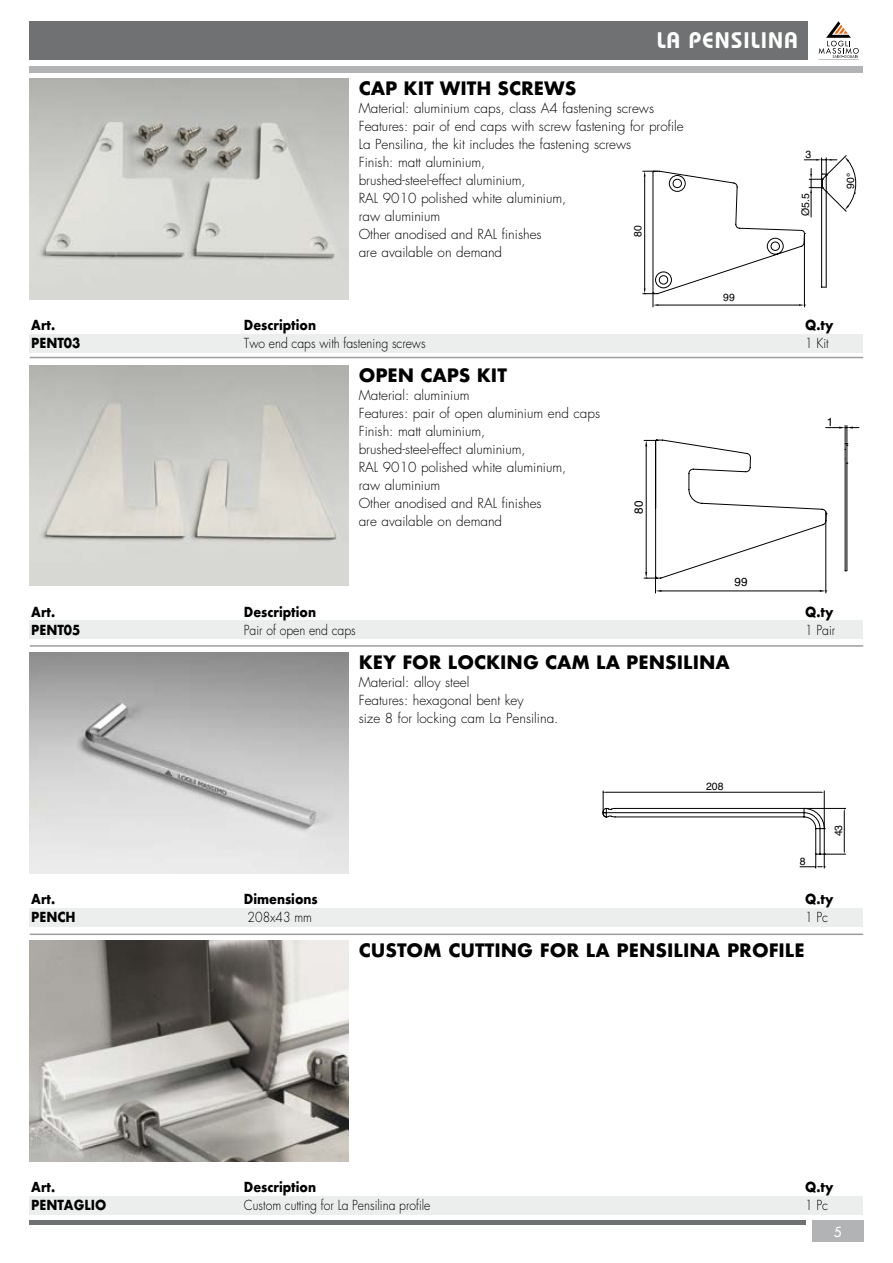
<style>
.page{position:relative;width:893px;height:1263px;background:#fff}
.page>*{position:absolute;margin:0;border:0;box-sizing:border-box;transform-origin:0 0}
.t1{font:600 22.5px "Bauhaus";letter-spacing:.05em;color:#fff}
.t2{font:700 18px "Futura";color:#000}
.t3{font:300 13.5px/18px "Futura";color:#000}
.t4{font:300 13.5px "Futura";color:#000;scale:.9 1}
.t5{font:700 13.5px "Futura";color:#000;scale:.9 1}
.t6{font:13.5px "Futura";color:#fff}
.t7{font:11.85px "Helvetica";color:#000}
.t8{font:10.5px "Helvetica";color:#000}
</style>
<div class="page">
<hr style="left:819px;top:59px;width:40px;height:1px;background:#646567">
<svg style="left:819px;top:21px;width:40px;height:37px"></svg>
<div style="left:30px;top:1220px;width:776px;height:5px;background:#707172"></div>
<div style="left:812px;top:1220px;width:51px;height:22px;background:#b1b3b4"></div>
<div style="left:30px;top:66px;width:833px;height:6px;background:#b1b3b4"></div>
<div style="left:30px;top:21px;width:778px;height:39px;background:#707172"></div>
<svg style="left:603px;top:791px;width:243px;height:77px"></svg>
<img style="left:30px;top:941px;width:319px;height:220px">
<div style="left:30px;top:1196px;width:833px;height:18px;background:#eceded"></div>
<hr style="left:30px;top:645px;width:833px;height:2px;background:#9c9e9f">
<hr style="left:30px;top:933px;width:833px;height:2px;background:#9c9e9f">
<hr style="left:30px;top:357px;width:833px;height:1px;background:#9c9e9f">
<img style="left:30px;top:653px;width:319px;height:220px">
<div style="left:30px;top:908px;width:833px;height:18px;background:#eceded"></div>
<img style="left:30px;top:365px;width:319px;height:221px">
<div style="left:30px;top:621px;width:833px;height:18px;background:#eceded"></div>
<img style="left:30px;top:79px;width:319px;height:220px">
<div style="left:30px;top:334px;width:833px;height:18px;background:#eceded"></div>
<svg style="left:643px;top:155px;width:214px;height:152px"></svg>
<svg style="left:644px;top:425px;width:215px;height:168px"></svg>
<h1 class="t1" style="left:657px;top:27px;width:143px">LA PENSILINA</h1>
<h2 class="t2" style="left:359px;top:75px;width:219px">CAP KIT WITH SCREWS</h2>
<p class="t3" style="left:359px;top:100px;width:326px">Material: aluminium caps, class A4 fastening screws Features: pair of end caps with screw fastening for profile La Pensilina, the kit includes the fastening screws<br>Finish: matt aluminium,<br>brushed-steel-effect aluminium,<br>RAL 9010 polished white aluminium,<br>raw aluminium<br>Other anodised and RAL finishes<br>are available on demand</p>
<p class="t8" style="left:630px;top:237px;width:13px;rotate:-90deg">80</p>
<p class="t8" style="left:805px;top:146px;width:7px">3</p>
<p class="t8" style="left:797px;top:216px;width:24px;rotate:-90deg">Ø5.5</p>
<p class="t8" style="left:842px;top:189px;width:17px;rotate:-90deg">90°</p>
<p class="t8" style="left:723px;top:289px;width:13px">99</p>
<p class="t5" style="left:31px;top:315px;width:28px">Art.</p>
<p class="t5" style="left:244px;top:315px;width:82px">Description</p>
<p class="t5" style="left:805px;top:315px;width:33px">Q.ty</p>
<p class="t5" style="left:31px;top:333px;width:56px">PENT03</p>
<p class="t4" style="left:244px;top:335px;width:203px">Two end caps with fastening screws</p>
<p class="t4" style="left:805px;top:335px;width:28px">1 Kit</p>
<h2 class="t2" style="left:359px;top:362px;width:150px">OPEN CAPS KIT</h2>
<p class="t3" style="left:359px;top:386px;width:243px">Material: aluminium<br>Features: pair of open aluminium end caps<br>Finish: matt aluminium,<br>brushed-steel-effect aluminium,<br>RAL 9010 polished white aluminium,<br>raw aluminium<br>Other anodised and RAL finishes<br>are available on demand</p>
<p class="t7" style="left:629px;top:514px;width:15px;rotate:-90deg">80</p>
<p class="t7" style="left:827px;top:412px;width:8px">1</p>
<p class="t7" style="left:735px;top:573px;width:15px">99</p>
<p class="t5" style="left:31px;top:602px;width:28px">Art.</p>
<p class="t5" style="left:244px;top:602px;width:82px">Description</p>
<p class="t5" style="left:805px;top:602px;width:33px">Q.ty</p>
<p class="t5" style="left:31px;top:620px;width:56px">PENT05</p>
<p class="t4" style="left:244px;top:622px;width:126px">Pair of open end caps</p>
<p class="t4" style="left:805px;top:622px;width:35px">1 Pair</p>
<h2 class="t2" style="left:359px;top:649px;width:373px">KEY FOR LOCKING CAM LA PENSILINA</h2>
<p class="t3" style="left:359px;top:674px;width:201px">Material: alloy steel<br>Features: hexagonal bent key<br>size 8 for locking cam La Pensilina.</p>
<p class="t8" style="left:706px;top:778px;width:19px">208</p>
<p class="t8" style="left:800px;top:853px;width:7px">8</p>
<p class="t8" style="left:830px;top:836px;width:13px;rotate:-90deg">43</p>
<p class="t5" style="left:31px;top:889px;width:28px">Art.</p>
<p class="t5" style="left:244px;top:889px;width:84px">Dimensions</p>
<p class="t5" style="left:805px;top:889px;width:33px">Q.ty</p>
<p class="t5" style="left:31px;top:907px;width:51px">PENCH</p>
<p class="t4" style="left:248px;top:909px;width:73px">208x43 mm</p>
<p class="t4" style="left:805px;top:909px;width:27px">1 Pc</p>
<h2 class="t2" style="left:359px;top:937px;width:448px">CUSTOM CUTTING FOR LA PENSILINA PROFILE</h2>
<p class="t5" style="left:31px;top:1177px;width:28px">Art.</p>
<p class="t5" style="left:244px;top:1177px;width:82px">Description</p>
<p class="t5" style="left:805px;top:1177px;width:33px">Q.ty</p>
<p class="t5" style="left:31px;top:1195px;width:85px">PENTAGLIO</p>
<p class="t4" style="left:244px;top:1197px;width:209px">Custom cutting for La Pensilina profile</p>
<p class="t4" style="left:805px;top:1197px;width:27px">1 Pc</p>
<p class="t6" style="left:834px;top:1224px;width:9px">5</p>
</div>
